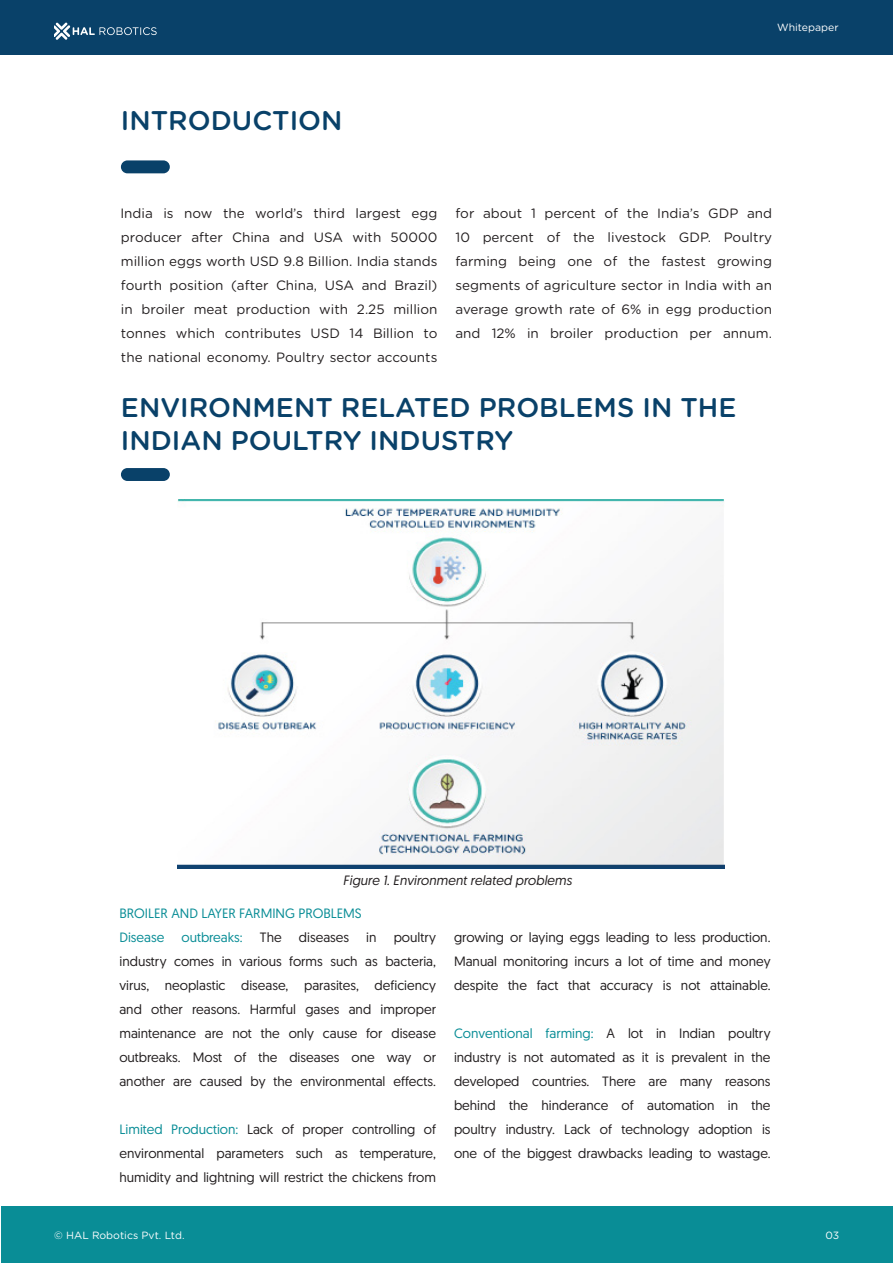
<style>
.page{position:relative;width:893px;height:1263px;background:#fff}
.page>*{position:absolute;margin:0;border:0;box-sizing:border-box;transform-origin:0 0}
.t1{font:500 27px/32.4px "Gotham Rounded";color:#094169}
.t2{font:13.5px/24px "Geomanist";color:#231f20;text-align:justify}
.t3{font:13.5px/24px "Gotham Rounded";color:#231f20;text-align:justify}
.t4{font:13.5px "Geomanist";color:#098d96}
.t5{font:italic 13.5px "Geomanist";color:#231f20}
.t6{font:10.5px "Gotham Rounded";color:#fff}
.s1{font-family:"Geomanist"}
.s2{color:#098d96}
</style>
<div class="page">
<div style="left:121px;top:160px;width:49px;height:13px;background:#094169;border-radius:6px"></div>
<div style="left:121px;top:468px;width:49px;height:13px;background:#094169;border-radius:6px"></div>
<div style="left:0;top:0;width:893px;height:54px;background:#094169"></div>
<svg style="left:54px;top:23px;width:103px;height:17px"></svg>
<img style="left:178px;top:500px;width:547px;height:369px">
<div style="left:1px;top:1207px;width:891px;height:56px;background:#098d96"></div>
<p class="t1" style="left:121px;top:103px;width:223px">INTRODUCTION</p>
<p class="t6" style="left:777px;top:20px;width:63px">Whitepaper</p>
<p class="t3" style="left:121px;top:201px;width:318px"><span class="s1">I</span>ndia is now the world’s third largest egg producer after China and USA with 50000 million eggs worth USD 9.8 Billion. India stands fourth position (after China, USA and Brazil) in broiler meat production with 2.25 million tonnes which contributes USD 14 Billion to the national economy. Poultry sector accounts</p>
<p class="t3" style="left:455px;top:201px;width:318px">for about 1 percent of the India’s GDP and 10 percent of the livestock GDP. Poultry farming being one of the fastest growing segments of agriculture sector in India with an average growth rate of 6% in egg production and 12% in broiler production per annum.</p>
<p class="t1" style="left:121px;top:390px;width:617px">ENVIRONMENT RELATED PROBLEMS IN THE<br>INDIAN POULTRY INDUSTRY</p>
<p class="t5" style="left:343px;top:872px;width:230px">Figure 1. Environment related problems</p>
<p class="t4" style="left:119px;top:904px;width:244px">BROILER AND LAYER FARMING PROBLEMS</p>
<p class="t4" style="left:119px;top:929px;width:46px">Disease</p>
<p class="t4" style="left:181px;top:929px;width:63px">outbreaks:</p>
<p class="t2" style="left:260px;top:925px;width:23px">The</p>
<p class="t2" style="left:299px;top:925px;width:52px">diseases</p>
<p class="t2" style="left:366px;top:925px;width:12px">in</p>
<p class="t2" style="left:119px;top:925px;width:318px;text-indent:274px">poultry industry comes in various forms such as bacteria, virus, neoplastic disease, parasites, deficiency and other reasons. Harmful gases and improper maintenance are not the only cause for disease outbreaks. Most of the diseases one way or another are caused by the environmental effects.</p>
<p class="t2" style="left:119px;top:1117px;width:318px"><span class="s2">Limited Production:</span> Lack of proper controlling of environmental parameters such as temperature, humidity and lightning will restrict the chickens from</p>
<p class="t2" style="left:454px;top:925px;width:318px">growing or laying eggs leading to less production.<br>Manual monitoring incurs a lot of time and money despite the fact that accuracy is not attainable.</p>
<p class="t2" style="left:454px;top:1021px;width:318px"><span class="s2">Conventional farming:</span> A lot in Indian poultry industry is not automated as it is prevalent in the developed countries. There are many reasons behind the hinderance of automation in the poultry industry. Lack of technology adoption is one of the biggest drawbacks leading to wastage.</p>
<p class="t6" style="left:54px;top:1228px;width:132px">© HAL Robotics Pvt. Ltd.</p>
<p class="t6" style="left:825px;top:1228px;width:15px">03</p>
</div>
